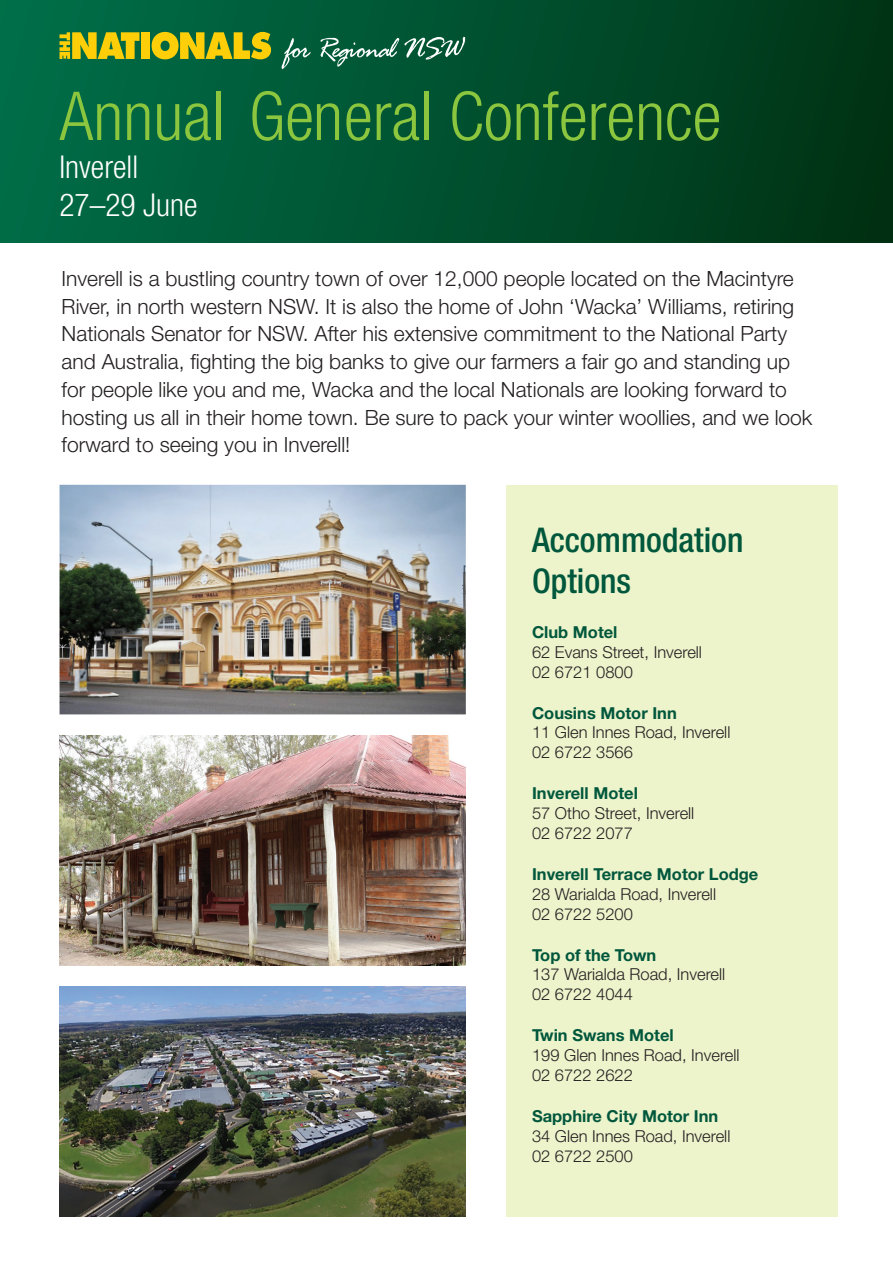
<style>
.page{position:relative;width:893px;height:1263px;background:#fff}
.page>*{position:absolute;margin:0;border:0;box-sizing:border-box;transform-origin:0 0}
.t1{font:300 condensed 67.5px "Helvetica Neue LT Std";color:#8bc63e}
.t2{font:500 condensed 34.05px/41px "Helvetica Neue LT Std";color:#00573c}
.t3{font:300 condensed 31.5px/38.2px "Helvetica Neue LT Std";color:#fff}
.t4{font:300 21px/27.8px "Helvetica Neue LT Std";color:#231f20}
.t5{font:300 16.5px/19.8px "Helvetica Neue LT Std";color:#231f20}
.t6{font:700 16.5px "Helvetica Neue LT Std";color:#00573c}
</style>
<div class="page">
<div style="left:506px;top:485px;width:332px;height:731px;background:#edf3cb"></div>
<img style="left:60px;top:485px;width:406px;height:229px">
<img style="left:60px;top:736px;width:406px;height:229px">
<img style="left:60px;top:986px;width:406px;height:230px">
<div style="left:0;top:0;width:893px;height:242px;background:linear-gradient(to right,#006f4a,#003315)"></div>
<div style="left:141px;top:32px;width:9px;height:27px;background:#fece08"></div>
<svg style="left:152px;top:32px;width:119px;height:27px;background:#adab19"></svg>
<svg style="left:60px;top:32px;width:79px;height:27px;background:#b3b019"></svg>
<svg style="left:282px;top:38px;width:29px;height:31px"></svg>
<svg style="left:320px;top:37px;width:146px;height:30px;background:#30765b"></svg>
<h1 class="t1" style="left:60px;top:77px;width:663px">Annual General Conference</h1>
<h3 class="t3" style="left:60px;top:148px;width:140px">Inverell<br>27–29 June</h3>
<p class="t4" style="left:62px;top:264px;width:752px">Inverell is a bustling country town of over 12,000 people located on the Macintyre River, in north western NSW. It is also the home of John ‘Wacka’ Williams, retiring Nationals Senator for NSW. After his extensive commitment to the National Party and Australia, fighting the big banks to give our farmers a fair go and standing up for people like you and me, Wacka and the local Nationals are looking forward to hosting us all in their home town. Be sure to pack your winter woollies, and we look forward to seeing you in Inverell!</p>
<h2 class="t2" style="left:532px;top:519px;width:213px">Accommodation<br>Options</h2>
<p class="t6" style="left:532px;top:622px;width:87px">Club Motel</p>
<p class="t5" style="left:532px;top:642px;width:171px">62 Evans Street, Inverell<br>02 6721 0800</p>
<p class="t6" style="left:532px;top:702px;width:146px">Cousins Motor Inn</p>
<p class="t5" style="left:532px;top:722px;width:200px">11 Glen Innes Road, Inverell<br>02 6722 3566</p>
<p class="t6" style="left:532px;top:783px;width:107px">Inverell Motel</p>
<p class="t5" style="left:532px;top:803px;width:164px">57 Otho Street, Inverell<br>02 6722 2077</p>
<p class="t6" style="left:532px;top:864px;width:228px">Inverell Terrace Motor Lodge</p>
<p class="t5" style="left:532px;top:883px;width:186px">28 Warialda Road, Inverell<br>02 6722 5200</p>
<p class="t6" style="left:532px;top:944px;width:126px">Top of the Town</p>
<p class="t5" style="left:532px;top:964px;width:195px">137 Warialda Road, Inverell<br>02 6722 4044</p>
<p class="t6" style="left:532px;top:1025px;width:143px">Twin Swans Motel</p>
<p class="t5" style="left:532px;top:1045px;width:209px">199 Glen Innes Road, Inverell<br>02 6722 2622</p>
<p class="t6" style="left:532px;top:1106px;width:188px">Sapphire City Motor Inn</p>
<p class="t5" style="left:532px;top:1125px;width:200px">34 Glen Innes Road, Inverell<br>02 6722 2500</p>
</div>
